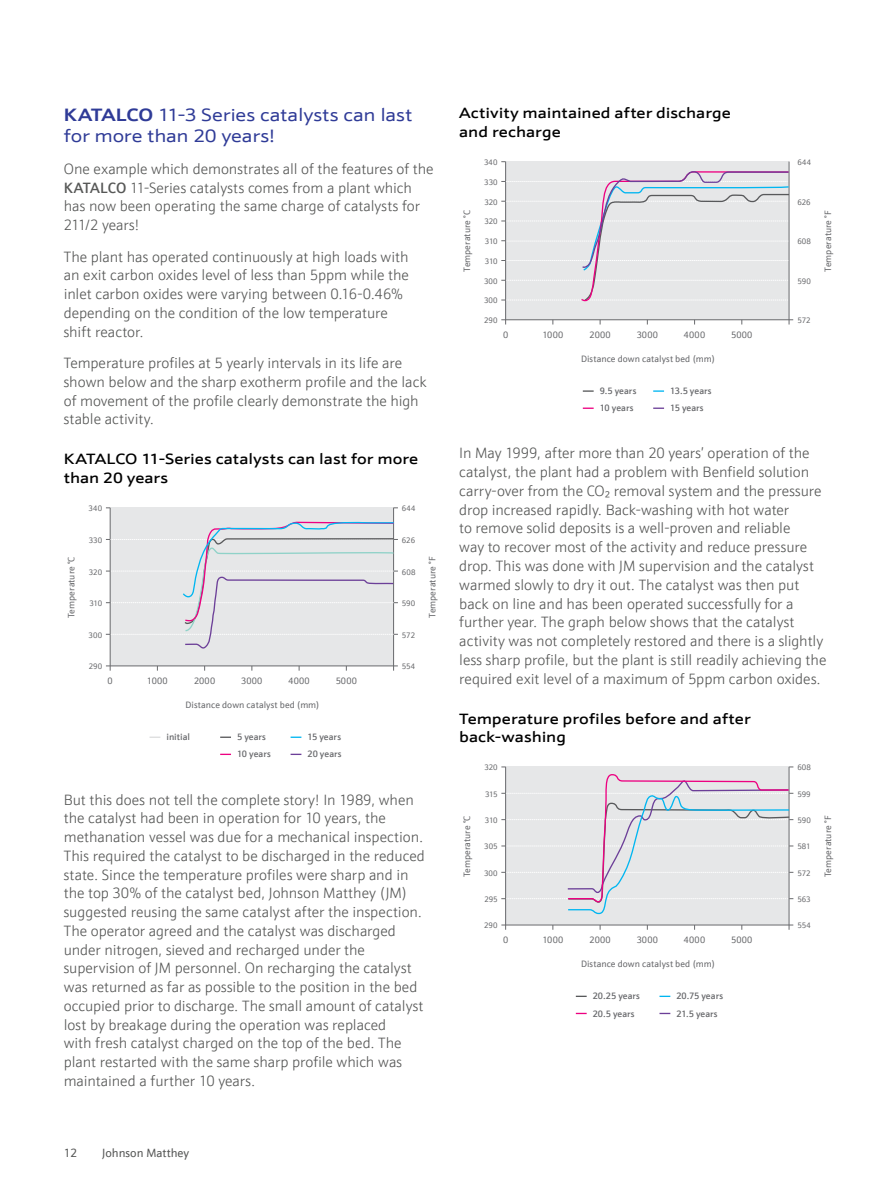
<style>
.page{position:relative;width:893px;height:1191px;background:#fff}
.page>*{position:absolute;margin:0;border:0;box-sizing:border-box;transform-origin:0 0}
.t1{font:18px/21.6px "JM Sans Extended";letter-spacing:-.01em;color:#2f3b97}
.t2{font:300 15px/18.8px "JM Sans";letter-spacing:-.005em;color:#575857}
.t3{font:500 15px/18.8px "JM Sans Extended";color:#000}
.t4{font:12px "JM Sans";color:#575857}
.t5{font:9.3px "JM Sans";letter-spacing:.005em;color:#696a6d}
.t6{font:500 9.3px "JM Sans";letter-spacing:.005em;color:#696a6d}
.t7{font:7.95px "JM Sans";color:#696a6d}
.s1{font-weight:700}
.s2{font-weight:500}
</style>
<div class="page">
<div style="left:110px;top:507px;width:284px;height:159px;background:#e6e7e8"></div>
<svg style="left:291px;top:736px;width:10px;height:2px"></svg>
<svg style="left:220px;top:753px;width:11px;height:2px"></svg>
<svg style="left:220px;top:736px;width:11px;height:2px"></svg>
<svg style="left:150px;top:736px;width:10px;height:2px"></svg>
<svg style="left:291px;top:753px;width:10px;height:2px"></svg>
<hr style="left:110px;top:508px;width:1px;height:162px;background:#696a6d">
<hr style="left:393px;top:507px;width:1px;height:163px;background:#696a6d">
<hr style="left:106px;top:665px;width:292px;height:1px;background:#696a6d">
<svg style="left:106px;top:521px;width:292px;height:128px"></svg>
<div style="left:506px;top:161px;width:283px;height:158px;background:#e6e7e8"></div>
<svg style="left:653px;top:390px;width:11px;height:2px"></svg>
<svg style="left:583px;top:407px;width:11px;height:2px"></svg>
<svg style="left:583px;top:390px;width:11px;height:2px"></svg>
<svg style="left:653px;top:407px;width:11px;height:2px"></svg>
<hr style="left:505px;top:162px;width:1px;height:162px;background:#696a6d">
<hr style="left:789px;top:161px;width:1px;height:163px;background:#696a6d">
<hr style="left:501px;top:319px;width:292px;height:1px;background:#696a6d">
<svg style="left:501px;top:170px;width:289px;height:132px"></svg>
<div style="left:506px;top:766px;width:283px;height:159px;background:#e6e7e8"></div>
<svg style="left:659px;top:995px;width:11px;height:2px"></svg>
<svg style="left:576px;top:1012px;width:11px;height:2px"></svg>
<svg style="left:576px;top:995px;width:11px;height:2px"></svg>
<svg style="left:659px;top:1012px;width:11px;height:2px"></svg>
<hr style="left:505px;top:767px;width:1px;height:162px;background:#696a6d">
<hr style="left:789px;top:766px;width:1px;height:163px;background:#696a6d">
<hr style="left:501px;top:924px;width:292px;height:1px;background:#696a6d">
<svg style="left:501px;top:773px;width:292px;height:141px"></svg>
<p class="t1" style="left:64px;top:104px;width:350px"><span class="s1">KATALCO</span> 11-3 Series catalysts can last for more than 20 years!</p>
<p class="t2" style="left:64px;top:159px;width:371px">One example which demonstrates all of the features of the <span class="s2">KATALCO</span> 11-Series catalysts comes from a plant which has now been operating the same charge of catalysts for 211/2 years!</p>
<p class="t2" style="left:64px;top:247px;width:347px">The plant has operated continuously at high loads with an exit carbon oxides level of less than 5ppm while the inlet carbon oxides were varying between 0.16-0.46% depending on the condition of the low temperature shift reactor.</p>
<p class="t2" style="left:64px;top:353px;width:365px">Temperature profiles at 5 yearly intervals in its life are shown below and the sharp exotherm profile and the lack of movement of the profile clearly demonstrate the high stable activity.</p>
<p class="t3" style="left:64px;top:450px;width:356px">KATALCO 11-Series catalysts can last for more than 20 years</p>
<p class="t7" style="left:89px;top:503px;width:15px">340</p>
<p class="t7" style="left:89px;top:535px;width:15px">330</p>
<p class="t7" style="left:402px;top:503px;width:15px">644</p>
<p class="t7" style="left:402px;top:535px;width:15px">626</p>
<p class="t5" style="left:65px;top:618px;width:63px;rotate:-90deg">Temperature °C</p>
<p class="t5" style="left:426px;top:618px;width:63px;rotate:-90deg">Temperature °F</p>
<p class="t7" style="left:89px;top:567px;width:15px">320</p>
<p class="t7" style="left:402px;top:567px;width:15px">608</p>
<p class="t7" style="left:402px;top:598px;width:15px">590</p>
<p class="t7" style="left:89px;top:598px;width:14px">310</p>
<p class="t7" style="left:89px;top:630px;width:15px">300</p>
<p class="t7" style="left:402px;top:630px;width:15px">572</p>
<p class="t7" style="left:89px;top:661px;width:15px">290</p>
<p class="t7" style="left:402px;top:661px;width:15px">554</p>
<p class="t5" style="left:108px;top:675px;width:7px">0</p>
<p class="t5" style="left:147px;top:675px;width:22px">1000</p>
<p class="t5" style="left:194px;top:675px;width:23px">2000</p>
<p class="t5" style="left:241px;top:675px;width:23px">3000</p>
<p class="t5" style="left:288px;top:675px;width:23px">4000</p>
<p class="t5" style="left:336px;top:675px;width:23px">5000</p>
<p class="t5" style="left:186px;top:699px;width:136px">Distance down catalyst bed (mm)</p>
<p class="t6" style="left:166px;top:731px;width:25px">initial</p>
<p class="t6" style="left:237px;top:731px;width:30px">5 years</p>
<p class="t6" style="left:308px;top:731px;width:35px">15 years</p>
<p class="t6" style="left:237px;top:748px;width:35px">10 years</p>
<p class="t6" style="left:308px;top:748px;width:36px">20 years</p>
<p class="t2" style="left:64px;top:790px;width:363px">But this does not tell the complete story! In 1989, when the catalyst had been in operation for 10 years, the methanation vessel was due for a mechanical inspection.<br>This required the catalyst to be discharged in the reduced state. Since the temperature profiles were sharp and in the top 30% of the catalyst bed, Johnson Matthey (JM) suggested reusing the same catalyst after the inspection.<br>The operator agreed and the catalyst was discharged under nitrogen, sieved and recharged under the supervision of JM personnel. On recharging the catalyst was returned as far as possible to the position in the bed occupied prior to discharge. The small amount of catalyst lost by breakage during the operation was replaced<br>with fresh catalyst charged on the top of the bed. The plant restarted with the same sharp profile which was maintained a further 10 years.</p>
<p class="t3" style="left:459px;top:104px;width:273px">Activity maintained after discharge and recharge</p>
<p class="t7" style="left:484px;top:157px;width:15px">340</p>
<p class="t7" style="left:484px;top:177px;width:15px">330</p>
<p class="t7" style="left:484px;top:197px;width:15px">320</p>
<p class="t7" style="left:797px;top:157px;width:15px">644</p>
<p class="t7" style="left:797px;top:197px;width:15px">626</p>
<p class="t5" style="left:461px;top:272px;width:63px;rotate:-90deg">Temperature °C</p>
<p class="t5" style="left:822px;top:272px;width:63px;rotate:-90deg">Temperature °F</p>
<p class="t7" style="left:484px;top:217px;width:15px">320</p>
<p class="t7" style="left:797px;top:236px;width:15px">608</p>
<p class="t7" style="left:485px;top:236px;width:14px">310</p>
<p class="t7" style="left:485px;top:256px;width:14px">310</p>
<p class="t7" style="left:484px;top:276px;width:15px">300</p>
<p class="t7" style="left:797px;top:276px;width:15px">590</p>
<p class="t7" style="left:484px;top:296px;width:15px">300</p>
<p class="t7" style="left:484px;top:315px;width:15px">290</p>
<p class="t7" style="left:797px;top:315px;width:15px">572</p>
<p class="t5" style="left:503px;top:329px;width:7px">0</p>
<p class="t5" style="left:542px;top:329px;width:22px">1000</p>
<p class="t5" style="left:589px;top:329px;width:23px">2000</p>
<p class="t5" style="left:637px;top:329px;width:23px">3000</p>
<p class="t5" style="left:684px;top:329px;width:23px">4000</p>
<p class="t5" style="left:731px;top:329px;width:23px">5000</p>
<p class="t5" style="left:581px;top:353px;width:136px">Distance down catalyst bed (mm)</p>
<p class="t6" style="left:600px;top:385px;width:38px">9.5 years</p>
<p class="t6" style="left:670px;top:385px;width:43px">13.5 years</p>
<p class="t6" style="left:600px;top:402px;width:35px">10 years</p>
<p class="t6" style="left:670px;top:402px;width:35px">15 years</p>
<p class="t2" style="left:459px;top:444px;width:369px">In May 1999, after more than 20 years’ operation of the catalyst, the plant had a problem with Benfield solution carry-over from the CO₂ removal system and the pressure drop increased rapidly. Back-washing with hot water<br>to remove solid deposits is a well-proven and reliable<br>way to recover most of the activity and reduce pressure drop. This was done with JM supervision and the catalyst warmed slowly to dry it out. The catalyst was then put back on line and has been operated successfully for a further year. The graph below shows that the catalyst activity was not completely restored and there is a slightly less sharp profile, but the plant is still readily achieving the required exit level of a maximum of 5ppm carbon oxides.</p>
<p class="t3" style="left:459px;top:709px;width:293px">Temperature profiles before and after back‑washing</p>
<p class="t7" style="left:484px;top:762px;width:15px">320</p>
<p class="t7" style="left:485px;top:789px;width:14px">315</p>
<p class="t7" style="left:797px;top:762px;width:15px">608</p>
<p class="t7" style="left:797px;top:789px;width:15px">599</p>
<p class="t5" style="left:461px;top:877px;width:63px;rotate:-90deg">Temperature °C</p>
<p class="t5" style="left:822px;top:877px;width:63px;rotate:-90deg">Temperature °F</p>
<p class="t7" style="left:797px;top:815px;width:15px">590</p>
<p class="t7" style="left:485px;top:815px;width:14px">310</p>
<p class="t7" style="left:797px;top:841px;width:15px">581</p>
<p class="t7" style="left:484px;top:841px;width:15px">305</p>
<p class="t7" style="left:797px;top:868px;width:15px">572</p>
<p class="t7" style="left:484px;top:868px;width:15px">300</p>
<p class="t7" style="left:484px;top:894px;width:15px">295</p>
<p class="t7" style="left:797px;top:894px;width:15px">563</p>
<p class="t7" style="left:484px;top:920px;width:15px">290</p>
<p class="t7" style="left:797px;top:920px;width:15px">554</p>
<p class="t5" style="left:503px;top:934px;width:7px">0</p>
<p class="t5" style="left:542px;top:934px;width:22px">1000</p>
<p class="t5" style="left:589px;top:934px;width:23px">2000</p>
<p class="t5" style="left:637px;top:934px;width:23px">3000</p>
<p class="t5" style="left:684px;top:934px;width:23px">4000</p>
<p class="t5" style="left:731px;top:934px;width:23px">5000</p>
<p class="t5" style="left:581px;top:958px;width:136px">Distance down catalyst bed (mm)</p>
<p class="t6" style="left:593px;top:990px;width:49px">20.25 years</p>
<p class="t6" style="left:676px;top:990px;width:48px">20.75 years</p>
<p class="t6" style="left:593px;top:1007px;width:43px">20.5 years</p>
<p class="t6" style="left:676px;top:1007px;width:43px">21.5 years</p>
<p class="t4" style="left:64px;top:1145px;width:15px">12</p>
<p class="t4" style="left:102px;top:1145px;width:89px">Johnson Matthey</p>
</div>
